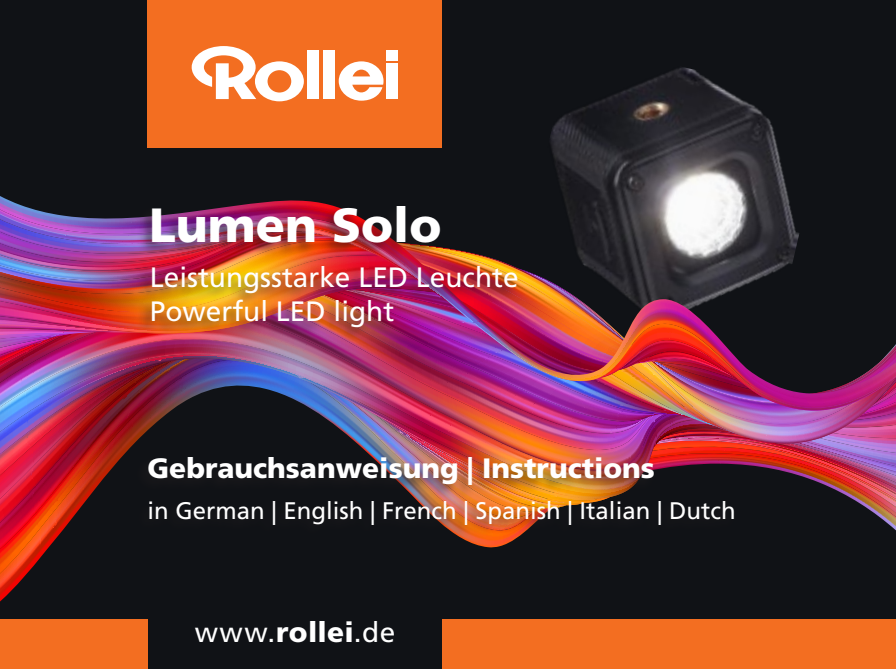
<style>
.page{position:relative;width:896px;height:669px;background:#101216}
.page>*{position:absolute;margin:0;border:0;box-sizing:border-box;transform-origin:0 0}
.t1{font:900 48px "Frutiger LT";color:#fff}
.t2{font:28px/33.6px "Frutiger LT";color:#fff}
.t3{font:900 28px "Frutiger LT";color:#fff}
.t4{font:24px "Frutiger LT";color:#fff}
.s1{font-weight:900}
</style>
<div class="page">
<img style="left:550px;top:67px;width:238px;height:127px">
<svg style="left:0;top:549px;width:47px;height:25px"></svg>
<svg style="left:0;top:523px;width:896px;height:26px"></svg>
<svg style="left:0;top:508px;width:896px;height:15px"></svg>
<svg style="left:0;top:489px;width:896px;height:10px"></svg>
<img style="left:0;top:471px;width:896px;height:18px">
<img style="left:0;top:450px;width:896px;height:21px">
<img style="left:0;top:444px;width:896px;height:6px">
<img style="left:0;top:424px;width:896px;height:20px">
<img style="left:0;top:411px;width:896px;height:13px">
<img style="left:0;top:194px;width:896px;height:214px">
<div style="left:147px;top:0;width:295px;height:147px;background:#f36e21"></div>
<div style="left:0;top:620px;width:147px;height:49px;background:#f36e21"></div>
<div style="left:442px;top:620px;width:454px;height:49px;background:#f36e21"></div>
<svg style="left:339px;top:61px;width:44px;height:40px"></svg>
<div style="left:307px;top:51px;width:12px;height:48px;background:#fff"></div>
<div style="left:323px;top:51px;width:12px;height:48px;background:#fff"></div>
<div style="left:387px;top:51px;width:11px;height:10px;background:#fff"></div>
<div style="left:387px;top:63px;width:11px;height:36px;background:#fff"></div>
<svg style="left:192px;top:46px;width:112px;height:55px"></svg>
<div style="left:134px;top:454px;width:603px;height:85px;background:#231f20;opacity:.6"></div>
<div style="left:137px;top:203px;width:383px;height:138px;background:#231f20;opacity:.6"></div>
<p class="t1" style="left:149px;top:196px;width:294px">Lumen Solo</p>
<p class="t2" style="left:150px;top:261px;width:370px">Leistungsstarke LED Leuchte<br>Powerful LED light</p>
<p class="t3" style="left:147px;top:452px;width:509px">Gebrauchsanweisung | Instructions</p>
<p class="t4" style="left:147px;top:497px;width:590px">in German | English | French | Spanish | Italian | Dutch</p>
<p class="t2" style="left:195px;top:616px;width:202px">www.<span class="s1">rollei</span>.de</p>
</div>
